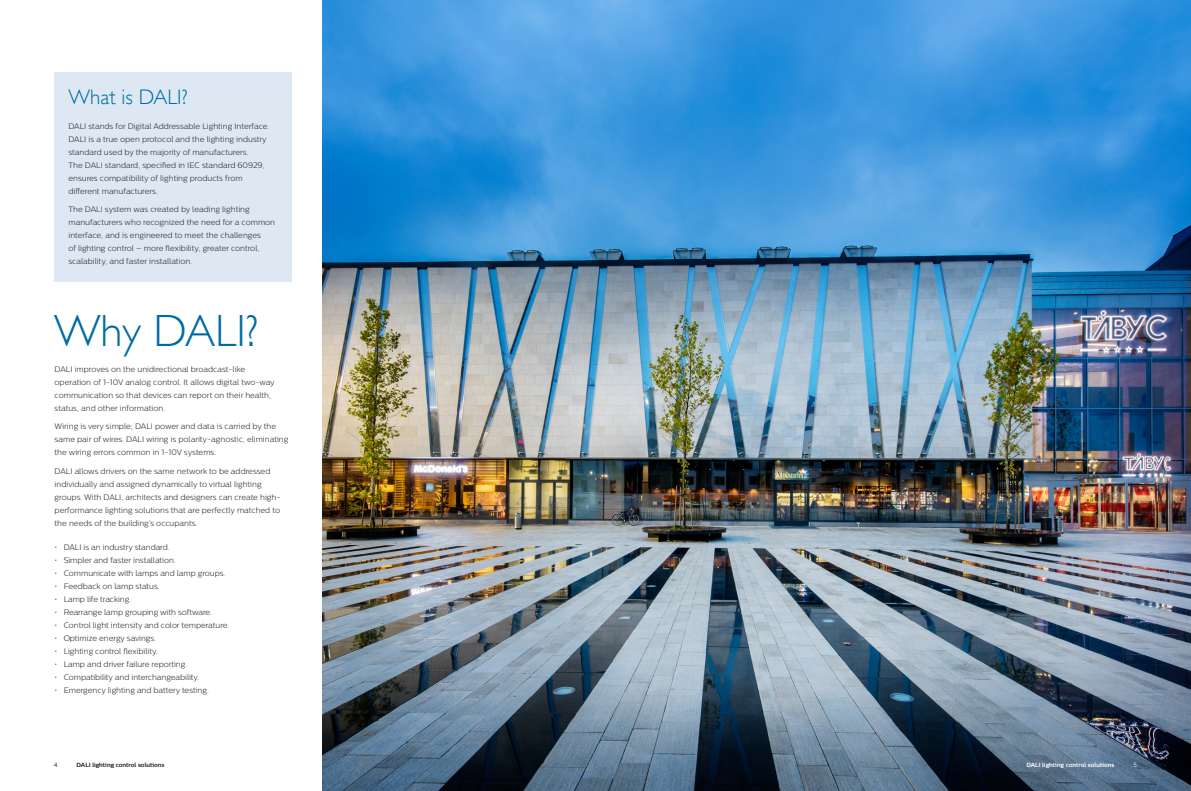
<style>
.page{position:relative;width:1191px;height:791px;background:#fff}
.page>*{position:absolute;margin:0;border:0;box-sizing:border-box;transform-origin:0 0}
.medium_head_inside{font:300 45.1px "Gill Sans";color:#006ba3}
.medium_head_inside-2{font:300 21px "Gill Sans";color:#006ba3}
.body_8_10pt{font:300 8px/13px "Centrale Sans";color:#231f20}
.t1{font:700 6px "Centrale Sans";color:#231f20}
.t2{font:700 6px "Centrale Sans";color:#fff}
.t3{font:6px "Centrale Sans";color:#231f20}
.t4{font:6px "Centrale Sans";color:#fff}
</style>
<div class="page">
<img style="left:322px;top:0;width:869px;height:791px">
<div style="left:54px;top:72px;width:238px;height:210px;background:#dde8f3"></div>
<p class="medium_head_inside-2" style="left:68px;top:81px;width:121px">What is DALI?</p>
<p class="body_8_10pt" style="left:68px;top:119px;width:202px">DALI stands for Digital Addressable Lighting Interface.<br>DALI is a true open protocol and the lighting industry standard used by the majority of manufacturers.<br>The DALI standard, specified in IEC standard 60929, ensures compatibility of lighting products from different manufacturers.</p>
<p class="body_8_10pt" style="left:68px;top:203px;width:208px">The DALI system was created by leading lighting manufacturers who recognized the need for a common interface, and is engineered to meet the challenges<br>of lighting control – more flexibility, greater control, scalability, and faster installation.</p>
<p class="medium_head_inside" style="left:54px;top:296px;width:206px">Why DALI?</p>
<p class="body_8_10pt" style="left:55px;top:362px;width:222px">DALI improves on the unidirectional broadcast-like operation of 1-10V analog control. It allows digital two-way communication so that devices can report on their health, status, and other information.</p>
<p class="body_8_10pt" style="left:55px;top:420px;width:235px">Wiring is very simple; DALI power and data is carried by the same pair of wires. DALI wiring is polarity-agnostic, eliminating the wiring errors common in 1-10V systems.</p>
<p class="body_8_10pt" style="left:55px;top:465px;width:227px">DALI allows drivers on the same network to be addressed individually and assigned dynamically to virtual lighting groups. With DALI, architects and designers can create high&shy;performance lighting solutions that are perfectly matched to the needs of the building’s occupants.</p>
<p class="body_8_10pt" style="left:55px;top:541px;width:116px">• DALI is an industry standard.</p>
<p class="body_8_10pt" style="left:55px;top:554px;width:123px">• Simpler and faster installation.</p>
<p class="body_8_10pt" style="left:55px;top:567px;width:172px">• Communicate with lamps and lamp groups.</p>
<p class="body_8_10pt" style="left:55px;top:580px;width:106px">• Feedback on lamp status.</p>
<p class="body_8_10pt" style="left:55px;top:593px;width:78px">• Lamp life tracking.</p>
<p class="body_8_10pt" style="left:55px;top:606px;width:159px">• Rearrange lamp grouping with software.</p>
<p class="body_8_10pt" style="left:55px;top:619px;width:176px">• Control light intensity and color temperature.</p>
<p class="body_8_10pt" style="left:55px;top:632px;width:103px">• Optimize energy savings.</p>
<p class="body_8_10pt" style="left:55px;top:645px;width:105px">• Lighting control flexibility.</p>
<p class="body_8_10pt" style="left:55px;top:658px;width:134px">• Lamp and driver failure reporting.</p>
<p class="body_8_10pt" style="left:55px;top:671px;width:146px">• Compatibility and interchangeability.</p>
<p class="body_8_10pt" style="left:55px;top:684px;width:156px">• Emergency lighting and battery testing.</p>
<p class="t3" style="left:54px;top:761px;width:5px">4</p>
<p class="t1" style="left:77px;top:761px;width:89px">DALI lighting control solutions</p>
<p class="t2" style="left:1026px;top:761px;width:89px">DALI lighting control solutions</p>
<p class="t4" style="left:1133px;top:761px;width:5px">5</p>
</div>
